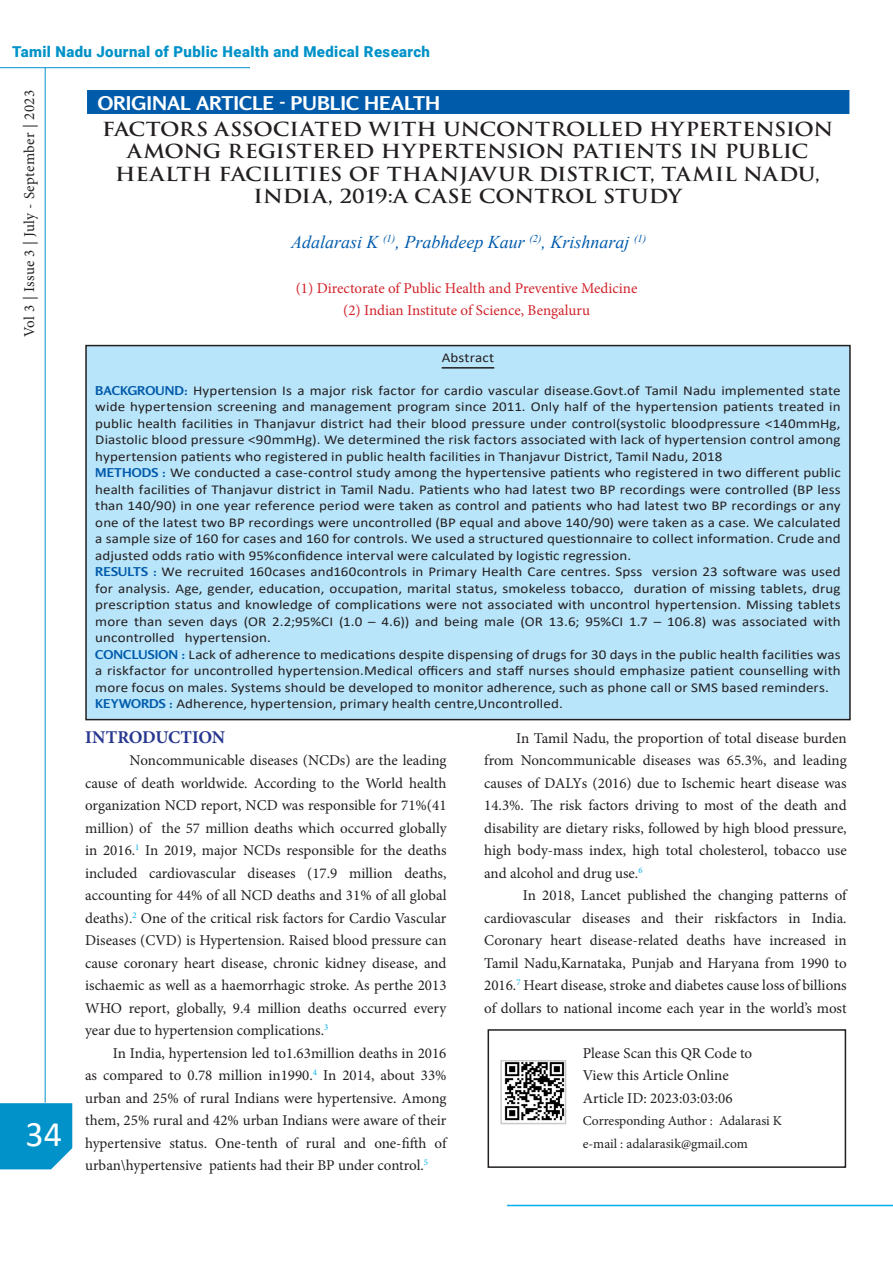
<style>
.page{position:relative;width:893px;height:1263px;background:#fff}
.page>*{position:absolute;margin:0;border:0;box-sizing:border-box;transform-origin:0 0}
.t1{font:36px "Calibri";color:#fff}
.t2{font:700 18.9px/22.5px "Trajan Pro";letter-spacing:-.01em;color:#231f20;text-align:center;scale:1.11 1}
.t3{font:700 18.9px "Rosario";letter-spacing:-.005em;color:#fff;scale:1.11 1}
.Paragraph_Style_3{font:italic 18px "Times New Roman";color:#015bab}
.Paragraph_Style_3-2{font:700 18px "Minion Pro";letter-spacing:-.02em;color:#283790}
.Paragraph_Style_3-3{font:15px/22.5px "Minion Pro";color:#231f20;text-align:justify}
.Paragraph_Style_3-4{font:15px "Minion Pro";letter-spacing:-.005em;color:#d1232a}
.t4{font:900 15px "Roboto";letter-spacing:.025em;color:#0092c8}
.Paragraph_Style_3-5{font:15px "Minion Pro";letter-spacing:.025em;color:#231f20}
.t5{font:13.5px/16.5px "Calibri";letter-spacing:.005em;color:#231f20;text-align:justify;scale:1.11 1}
.Paragraph_Style_3-6{font:13.5px "Minion Pro";color:#231f20}
.s1{font-family:"Rosario";font-weight:700;font-size:12.15px;color:#015bab}
</style>
<div class="page">
<hr style="left:45px;top:68px;width:1px;height:1035px;background:#0092c8">
<hr style="left:0;top:67px;width:250px;height:1px;background:#0092c8">
<div style="left:0;top:1103px;width:72px;height:66px;background:#0092c8"></div>
<hr style="left:507px;top:1205px;width:386px;height:1px;background:#00aeef">
<div style="left:488px;top:1029px;width:358px;height:139px;border:2px solid #231f20"></div>
<img style="left:504px;top:1063px;width:59px;height:58px">
<div style="left:500px;top:1060px;width:66px;height:64px;border:2px solid #c9cacc"></div>
<div style="left:86px;top:346px;width:764px;height:374px;background:#b9e5fa"></div>
<hr style="left:442px;top:367px;width:52px;height:2px;background:#231f20">
<div style="left:85px;top:345px;width:766px;height:375px;border:2px solid #231f20"></div>
<div style="left:86px;top:88px;width:765px;height:27px;background:#015bab;border:2px solid #fff"></div>
<p class="t4" style="left:12px;top:41px;width:419px">Tamil Nadu Journal of Public Health and Medical Research</p>
<p class="Paragraph_Style_3-5" style="left:19px;top:337px;width:248px;rotate:-90deg">Vol 3 | Issue 3 | July - September | 2023</p>
<p class="t3" style="left:98px;top:88px;width:310px">ORIGINAL ARTICLE - PUBLIC HEALTH</p>
<p class="t2" style="left:102px;top:118px;width:660px">FACTORS ASSOCIATED WITH UNCONTROLLED HYPERTENSION<br>AMONG REGISTERED HYPERTENSION PATIENTS IN PUBLIC<br>HEALTH FACILITIES OF THANJAVUR DISTRICT, TAMIL NADU,</p>
<p class="t2" style="left:253px;top:185px;width:387px">INDIA, 2019:A CASE CONTROL STUDY</p>
<p class="Paragraph_Style_3" style="left:291px;top:229px;width:357px">Adalarasi K <sup>(1)</sup>, Prabhdeep Kaur <sup>(2)</sup>, Krishnaraj <sup>(1)</sup></p>
<p class="Paragraph_Style_3-4" style="left:296px;top:278px;width:343px">(1) Directorate of Public Health and Preventive Medicine</p>
<p class="Paragraph_Style_3-4" style="left:343px;top:300px;width:248px">(2) Indian Institute of Science, Bengaluru</p>
<h1 class="t1" style="left:26px;top:1108px;width:38px">34</h1>
<p class="t5" style="left:442px;top:349px;width:49px">Abstract</p>
<p class="t5" style="left:95px;top:382px;width:673px"><span class="s1">BACKGROUND:</span> Hypertension Is a major risk factor for cardio vascular disease.Govt.of Tamil Nadu implemented state wide hypertension screening and management program since 2011. Only half of the hypertension patients treated in public health facilities in Thanjavur district had their blood pressure under control(systolic bloodpressure &lt;140mmHg, Diastolic blood pressure &lt;90mmHg). We determined the risk factors associated with lack of hypertension control among hypertension patients who registered in public health facilities in Thanjavur District, Tamil Nadu, 2018</p>
<p class="t5" style="left:95px;top:464px;width:673px"><span class="s1">METHODS :</span> We conducted a case-control study among the hypertensive patients who registered in two different public health facilities of Thanjavur district in Tamil Nadu. Patients who had latest two BP recordings were controlled (BP less than 140/90) in one year reference period were taken as control and patients who had latest two BP recordings or any one of the latest two BP recordings were uncontrolled (BP equal and above 140/90) were taken as a case. We calculated a sample size of 160 for cases and 160 for controls. We used a structured questionnaire to collect information. Crude and adjusted odds ratio with 95%confidence interval were calculated by logistic regression.</p>
<p class="t5" style="left:95px;top:563px;width:673px"><span class="s1">RESULTS :</span> We recruited 160cases and160controls in Primary Health Care centres. Spss version 23 software was used for analysis. Age, gender, education, occupation, marital status, smokeless tobacco, duration of missing tablets, drug prescription status and knowledge of complications were not associated with uncontrol hypertension. Missing tablets more than seven days (OR 2.2;95%CI (1.0 – 4.6)) and being male (OR 13.6; 95%CI 1.7 – 106.8) was associated with uncontrolled hypertension.</p>
<p class="t5" style="left:95px;top:646px;width:673px"><span class="s1">CONCLUSION :</span> Lack of adherence to medications despite dispensing of drugs for 30 days in the public health facilities was a riskfactor for uncontrolled hypertension.Medical officers and staff nurses should emphasize patient counselling with more focus on males. Systems should be developed to monitor adherence, such as phone call or SMS based reminders.</p>
<p class="t5" style="left:95px;top:695px;width:423px"><span class="s1">KEYWORDS :</span> Adherence, hypertension, primary health centre,Uncontrolled.</p>
<p class="Paragraph_Style_3-3" style="left:484px;top:727px;width:364px;text-indent:32px">In Tamil Nadu, the proportion of total disease burden from Noncommunicable diseases was 65.3%, and leading causes of DALYs (2016) due to Ischemic heart disease was 14.3%. The risk factors driving to most of the death and disability are dietary risks, followed by high blood pressure, high body-mass index, high total cholesterol, tobacco use and alcohol and drug use.<sup>6</sup></p>
<p class="Paragraph_Style_3-3" style="left:484px;top:884px;width:364px;text-indent:39px">In 2018, Lancet published the changing patterns of cardiovascular diseases and their riskfactors in India.<br>Coronary heart disease-related deaths have increased in Tamil Nadu,Karnataka, Punjab and Haryana from 1990 to 2016.<sup>7</sup> Heart disease, stroke and diabetes cause loss of billions of dollars to national income each year in the world’s most</p>
<p class="Paragraph_Style_3-2" style="left:85px;top:724px;width:142px">INTRODUCTION</p>
<p class="Paragraph_Style_3-3" style="left:85px;top:749px;width:363px;text-indent:45px">Noncommunicable diseases (NCDs) are the leading cause of death worldwide. According to the World health organization NCD report, NCD was responsible for 71%(41 million) of the 57 million deaths which occurred globally in 2016.<sup>1</sup> In 2019, major NCDs responsible for the deaths included cardiovascular diseases (17.9 million deaths, accounting for 44% of all NCD deaths and 31% of all global deaths).<sup>2</sup> One of the critical risk factors for Cardio Vascular Diseases (CVD) is Hypertension. Raised blood pressure can cause coronary heart disease, chronic kidney disease, and ischaemic as well as a haemorrhagic stroke. As perthe 2013<br>WHO report, globally, 9.4 million deaths occurred every year due to hypertension complications.<sup>3</sup></p>
<p class="Paragraph_Style_3-3" style="left:85px;top:1042px;width:363px;text-indent:28px">In India, hypertension led to1.63million deaths in 2016 as compared to 0.78 million in1990.<sup>4</sup> In 2014, about 33% urban and 25% of rural Indians were hypertensive. Among them, 25% rural and 42% urban Indians were aware of their hypertensive status. One-tenth of rural and one-fifth of urban\hypertensive patients had their BP under control.<sup>5</sup></p>
<p class="Paragraph_Style_3-3" style="left:583px;top:1042px;width:171px">Please Scan this QR Code to</p>
<p class="Paragraph_Style_3-3" style="left:583px;top:1064px;width:147px">View this Article Online</p>
<p class="Paragraph_Style_3-3" style="left:583px;top:1087px;width:151px">Article ID: 2023:03:03:06</p>
<p class="Paragraph_Style_3-6" style="left:583px;top:1112px;width:201px">Corresponding Author : Adalarasi K</p>
<p class="Paragraph_Style_3-6" style="left:583px;top:1134px;width:167px">e-mail : adalarasik@gmail.com</p>
</div>
